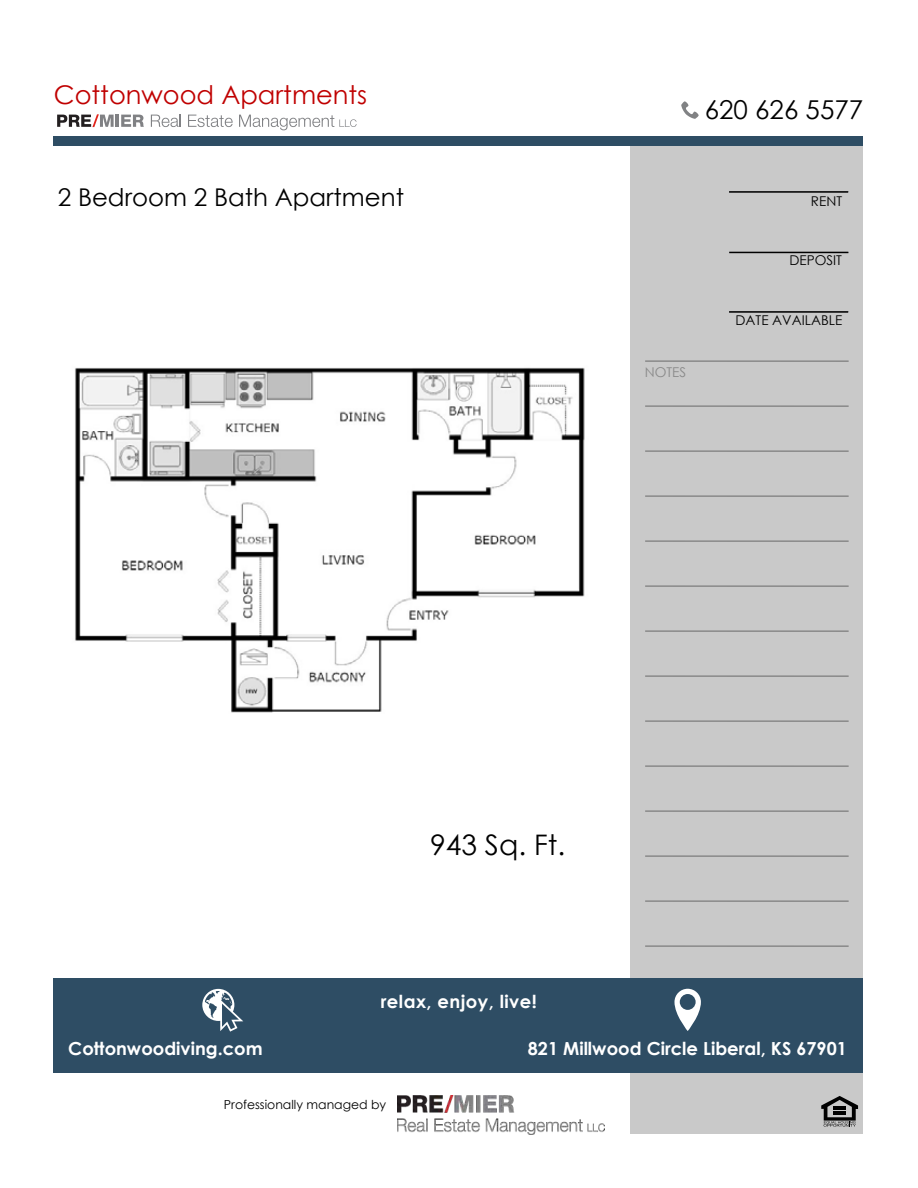
<style>
.page{position:relative;width:918px;height:1188px;background:#fff}
.page>*{position:absolute;margin:0;border:0;box-sizing:border-box;transform-origin:0 0}
.t1{font:28.35px "Century Gothic";color:#000}
.t2{font:25.95px "Century Gothic";color:#000}
.t3{font:25.8px "Century Gothic";color:#c00000}
.t4{font:24.45px "Century Gothic";color:#000}
.t5{font:700 18px "Century Gothic";color:#fff}
.t6{font:700 18px "Century Gothic";letter-spacing:.025em;color:#fff}
.t7{font:13.5px "Century Gothic";color:#000}
.t8{font:13.5px "Century Gothic";color:#898989}
.t9{font:12.45px "Century Gothic";color:#000}
</style>
<div class="page">
<div style="left:631px;top:144px;width:232px;height:990px;background:#c9c9c9"></div>
<div style="left:53px;top:978px;width:810px;height:94px;background:#2e4d64"></div>
<img style="left:398px;top:1096px;width:207px;height:39px">
<svg style="left:202px;top:989px;width:41px;height:43px"></svg>
<svg style="left:674px;top:989px;width:27px;height:42px"></svg>
<svg style="left:821px;top:1096px;width:37px;height:31px"></svg>
<hr style="left:645px;top:360px;width:204px;height:2px;background:#898989">
<hr style="left:645px;top:405px;width:204px;height:2px;background:#898989">
<hr style="left:645px;top:450px;width:204px;height:2px;background:#898989">
<hr style="left:645px;top:495px;width:204px;height:2px;background:#898989">
<hr style="left:645px;top:540px;width:204px;height:2px;background:#898989">
<hr style="left:645px;top:585px;width:204px;height:2px;background:#898989">
<hr style="left:645px;top:630px;width:204px;height:2px;background:#898989">
<hr style="left:645px;top:675px;width:204px;height:2px;background:#898989">
<hr style="left:645px;top:720px;width:204px;height:2px;background:#898989">
<hr style="left:645px;top:765px;width:204px;height:2px;background:#898989">
<hr style="left:645px;top:810px;width:204px;height:2px;background:#898989">
<hr style="left:645px;top:855px;width:204px;height:2px;background:#898989">
<hr style="left:645px;top:900px;width:204px;height:2px;background:#898989">
<hr style="left:645px;top:945px;width:204px;height:2px;background:#898989">
<hr style="left:729px;top:311px;width:119px;height:2px;background:#000">
<hr style="left:729px;top:252px;width:119px;height:1px;background:#000">
<hr style="left:729px;top:191px;width:119px;height:2px;background:#000">
<div style="left:53px;top:136px;width:810px;height:10px;background:#2e4d64"></div>
<svg style="left:681px;top:101px;width:18px;height:18px"></svg>
<img style="left:75px;top:367px;width:510px;height:346px">
<svg style="left:57px;top:114px;width:87px;height:13px"></svg>
<svg style="left:151px;top:115px;width:30px;height:12px"></svg>
<svg style="left:188px;top:115px;width:45px;height:12px"></svg>
<svg style="left:239px;top:115px;width:118px;height:15px"></svg>
<h3 class="t3" style="left:54px;top:77px;width:315px">Cottonwood Apartments</h3>
<h3 class="t4" style="left:58px;top:181px;width:348px">2 Bedroom 2 Bath Apartment</h3>
<h2 class="t2" style="left:705px;top:91px;width:160px">620 626 5577</h2>
<p class="t8" style="left:645px;top:363px;width:43px">NOTES</p>
<p class="t7" style="left:811px;top:192px;width:33px">RENT</p>
<p class="t7" style="left:790px;top:251px;width:54px">DEPOSIT</p>
<p class="t7" style="left:736px;top:311px;width:108px">DATE AVAILABLE</p>
<h1 class="t1" style="left:430px;top:825px;width:137px">943 Sq. Ft.</h1>
<p class="t6" style="left:381px;top:988px;width:158px">relax, enjoy, live!</p>
<p class="t5" style="left:68px;top:1035px;width:196px">Cottonwoodiving.com</p>
<p class="t5" style="left:528px;top:1035px;width:320px">821 Millwood Circle Liberal, KS 67901</p>
<p class="t9" style="left:224px;top:1096px;width:164px">Professionally managed by</p>
</div>
